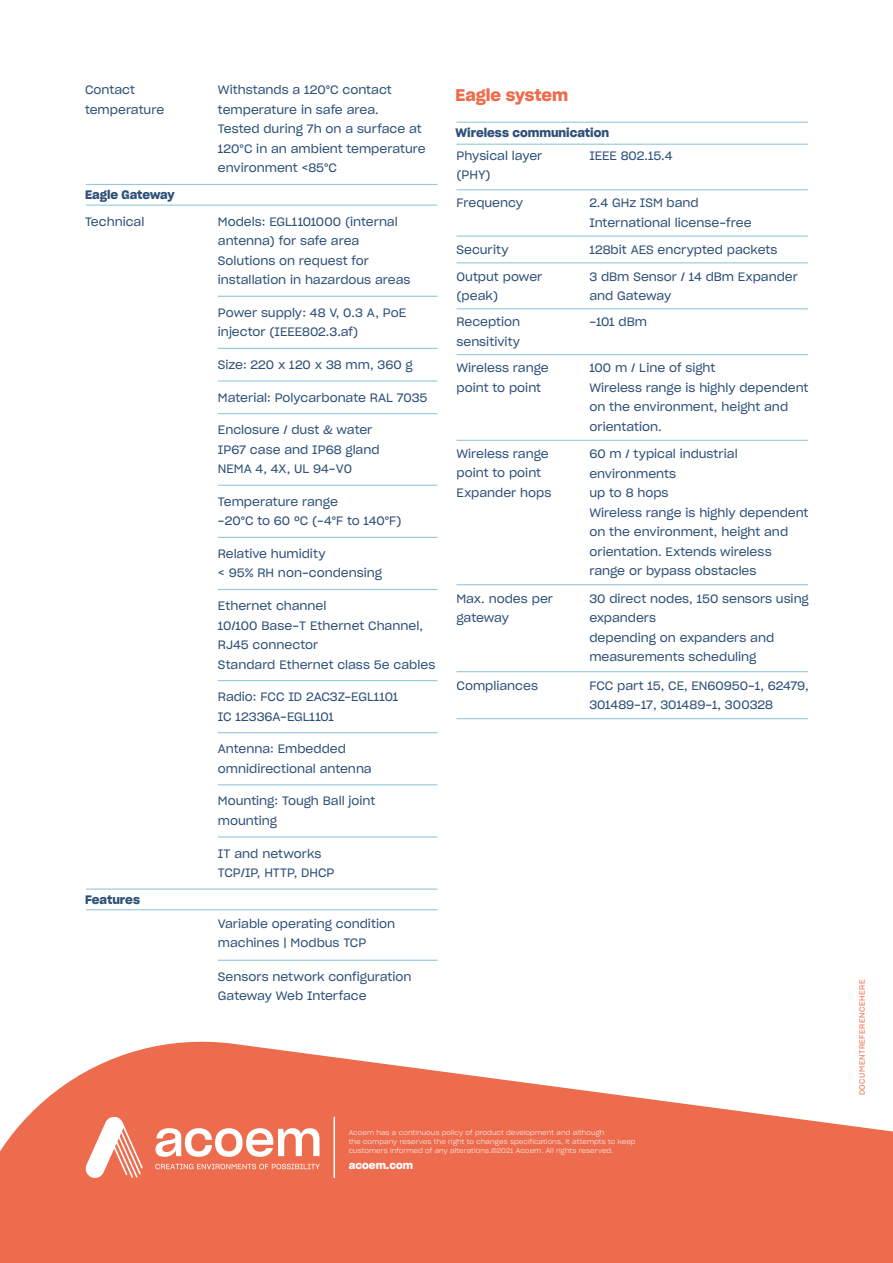
<style>
.page{position:relative;width:893px;height:1263px;background:#fff}
.page>*{position:absolute;margin:0;border:0;box-sizing:border-box;transform-origin:0 0}
.t1{font:16.5px "Sharp Grotesk Semi Bold 20";color:#ed6c4d}
.t2{font:12px/19.5px "Sharp Grotesk Book 20";color:#2d5078}
.t3{font:12px "Sharp Grotesk Semi Bold 20";color:#2d5078}
.t4{font:10.5px "Sharp Grotesk Semi Bold 20";letter-spacing:.005em;color:#fff}
.t5{font:7.5px "Sharp Grotesk Book 20";letter-spacing:.07em;color:#ed6c4d}
.t6{font:6.75px/9px "Sharp Grotesk Light 20";letter-spacing:.01em;color:#fff}
</style>
<div class="page">
<hr style="left:86px;top:184px;width:351px;height:1px;background:#96c8dc">
<hr style="left:86px;top:888px;width:351px;height:2px;background:#96c8dc">
<hr style="left:86px;top:205px;width:351px;height:1px;background:#96c8dc">
<hr style="left:86px;top:909px;width:351px;height:1px;background:#96c8dc">
<hr style="left:218px;top:296px;width:219px;height:1px;background:#96c8dc">
<hr style="left:218px;top:348px;width:219px;height:1px;background:#96c8dc">
<hr style="left:218px;top:380px;width:219px;height:2px;background:#96c8dc">
<hr style="left:218px;top:413px;width:219px;height:1px;background:#96c8dc">
<hr style="left:218px;top:485px;width:219px;height:1px;background:#96c8dc">
<hr style="left:218px;top:537px;width:219px;height:1px;background:#96c8dc">
<hr style="left:218px;top:589px;width:219px;height:1px;background:#96c8dc">
<hr style="left:218px;top:680px;width:219px;height:1px;background:#96c8dc">
<hr style="left:218px;top:732px;width:219px;height:1px;background:#96c8dc">
<hr style="left:218px;top:784px;width:219px;height:1px;background:#96c8dc">
<hr style="left:218px;top:836px;width:219px;height:1px;background:#96c8dc">
<hr style="left:218px;top:960px;width:219px;height:1px;background:#96c8dc">
<hr style="left:456px;top:122px;width:352px;height:1px;background:#96c8dc">
<hr style="left:456px;top:144px;width:352px;height:1px;background:#96c8dc">
<hr style="left:456px;top:189px;width:352px;height:1px;background:#96c8dc">
<hr style="left:456px;top:236px;width:352px;height:1px;background:#96c8dc">
<hr style="left:456px;top:262px;width:352px;height:1px;background:#96c8dc">
<hr style="left:456px;top:308px;width:352px;height:1px;background:#96c8dc">
<hr style="left:456px;top:354px;width:352px;height:1px;background:#96c8dc">
<hr style="left:456px;top:440px;width:352px;height:1px;background:#96c8dc">
<hr style="left:456px;top:584px;width:352px;height:1px;background:#96c8dc">
<hr style="left:456px;top:671px;width:352px;height:1px;background:#96c8dc">
<hr style="left:456px;top:718px;width:352px;height:1px;background:#96c8dc">
<svg style="left:0;top:1041px;width:893px;height:222px;fill:#ed6c4d"></svg>
<svg style="left:84px;top:1115px;width:59px;height:63px"></svg>
<svg style="left:155px;top:1128px;width:164px;height:29px"></svg>
<svg style="left:155px;top:1164px;width:165px;height:5px"></svg>
<hr style="left:334px;top:1117px;width:1px;height:61px;background:#fff">
<p class="t2" style="left:85px;top:79px;width:81px">Contact temperature</p>
<p class="t3" style="left:85px;top:185px;width:91px">Eagle Gateway</p>
<p class="t2" style="left:85px;top:211px;width:61px">Technical</p>
<p class="t3" style="left:85px;top:889px;width:56px">Features</p>
<p class="t2" style="left:218px;top:79px;width:209px">Withstands a 120°C contact temperature in safe area.<br>Tested during 7h on a surface at<br>120°C in an ambient temperature environment &lt;85°C</p>
<p class="t2" style="left:218px;top:211px;width:194px">Models: EGL1101000 (internal antenna) for safe area<br>Solutions on request for installation in hazardous areas</p>
<p class="t2" style="left:218px;top:302px;width:190px">Power supply: 48 V, 0.3 A, PoE injector (IEEE802.3.af)</p>
<p class="t2" style="left:218px;top:354px;width:196px">Size: 220 x 120 x 38 mm, 360 g</p>
<p class="t2" style="left:218px;top:387px;width:211px">Material: Polycarbonate RAL 7035</p>
<p class="t2" style="left:218px;top:419px;width:163px">Enclosure / dust &amp; water<br>IP67 case and IP68 gland<br>NEMA 4, 4X, UL 94-V0</p>
<p class="t2" style="left:218px;top:491px;width:185px">Temperature range<br>-20°C to 60 ºC (-4°F to 140°F)</p>
<p class="t2" style="left:218px;top:543px;width:166px">Relative humidity<br>&lt; 95% RH non-condensing</p>
<p class="t2" style="left:218px;top:595px;width:219px">Ethernet channel<br>10/100 Base-T Ethernet Channel,<br>RJ45 connector<br>Standard Ethernet class 5e cables</p>
<p class="t2" style="left:218px;top:686px;width:182px">Radio: FCC ID 2AC3Z-EGL1101<br>IC 12336A-EGL1101</p>
<p class="t2" style="left:218px;top:738px;width:155px">Antenna: Embedded omnidirectional antenna</p>
<p class="t2" style="left:218px;top:791px;width:159px">Mounting: Tough Ball joint mounting</p>
<p class="t2" style="left:218px;top:843px;width:118px">IT and networks<br>TCP/IP, HTTP, DHCP</p>
<p class="t2" style="left:218px;top:913px;width:179px">Variable operating condition machines | Modbus TCP</p>
<p class="t2" style="left:218px;top:966px;width:195px">Sensors network configuration<br>Gateway Web Interface</p>
<h1 class="t1" style="left:455px;top:82px;width:114px">Eagle system</h1>
<p class="t3" style="left:455px;top:123px;width:155px">Wireless communication</p>
<p class="t2" style="left:456px;top:145px;width:87px">Physical layer (PHY)</p>
<p class="t2" style="left:456px;top:193px;width:68px">Frequency</p>
<p class="t2" style="left:456px;top:239px;width:54px">Security</p>
<p class="t2" style="left:456px;top:266px;width:87px">Output power (peak)</p>
<p class="t2" style="left:456px;top:311px;width:65px">Reception sensitivity</p>
<p class="t2" style="left:456px;top:357px;width:94px">Wireless range point to point</p>
<p class="t2" style="left:589px;top:145px;width:85px">IEEE 802.15.4</p>
<p class="t2" style="left:589px;top:193px;width:164px">2.4 GHz ISM band<br>International license-free</p>
<p class="t2" style="left:589px;top:239px;width:190px">128bit AES encrypted packets</p>
<p class="t2" style="left:589px;top:266px;width:210px">3 dBm Sensor / 14 dBm Expander and Gateway</p>
<p class="t2" style="left:589px;top:311px;width:59px">-101 dBm</p>
<p class="t2" style="left:589px;top:358px;width:221px">100 m / Line of sight<br>Wireless range is highly dependent on the environment, height and orientation.</p>
<p class="t2" style="left:589px;top:443px;width:221px">60 m / typical industrial environments<br>up to 8 hops<br>Wireless range is highly dependent on the environment, height and orientation. Extends wireless range or bypass obstacles</p>
<p class="t2" style="left:589px;top:588px;width:221px">30 direct nodes, 150 sensors using expanders<br>depending on expanders and measurements scheduling</p>
<p class="t2" style="left:589px;top:675px;width:221px">FCC part 15, CE, EN60950-1, 62479,<br>301489-17, 301489-1, 300328</p>
<p class="t2" style="left:456px;top:443px;width:96px">Wireless range point to point<br>Expander hops</p>
<p class="t2" style="left:456px;top:588px;width:98px">Max. nodes per gateway</p>
<p class="t2" style="left:456px;top:675px;width:83px">Compliances</p>
<p class="t6" style="left:349px;top:1127px;width:288px">Acoem has a continuous policy of product development and although<br>the company reserves the right to changes specifications, it attempts to keep customers informed of any alterations.©2021 Acoem. All rights reserved.</p>
<p class="t4" style="left:349px;top:1157px;width:66px">acoem.com</p>
<p class="t5" style="left:856px;top:1095px;width:117px;rotate:-90deg">DOCUMENTREFERENCEHERE</p>
</div>
